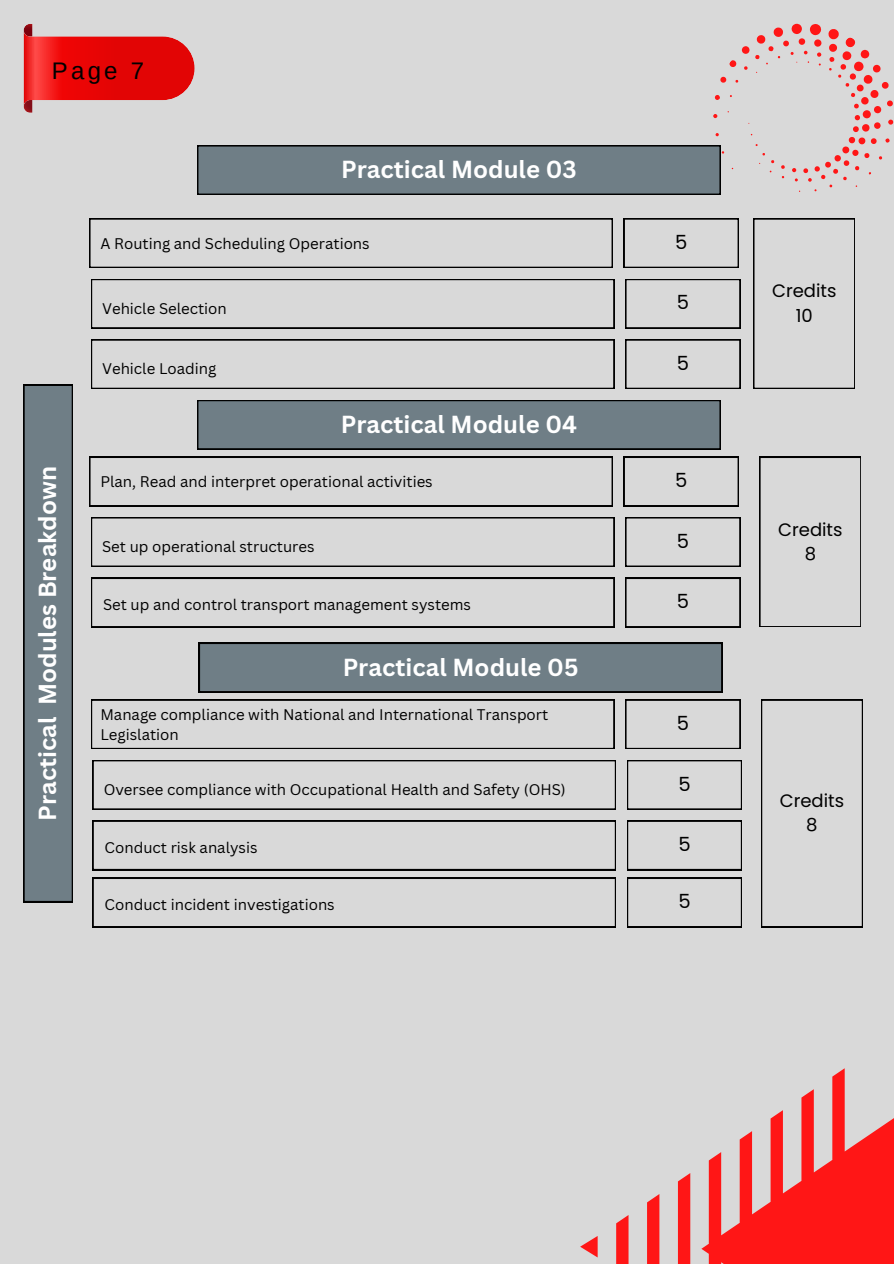
<style>
.page{position:relative;width:894px;height:1264px;background:#fff}
.page>*{position:absolute;margin:0;border:0;box-sizing:border-box;transform-origin:0 0}
.t1{font:700 24px "Canva Sans";color:#fff}
.t2{font:24px "Arimo";color:#000}
.t3{font:19.5px "Poppins";color:#000}
.t4{font:18px/24.8px "Poppins";color:#000;text-align:center}
.t5{font:15px/20.2px "Canva Sans";color:#000}
</style>
<div class="page">
<div style="left:0;top:0;width:893px;height:1263px;background:#d9d9d9"></div>
<svg style="left:24px;top:23px;width:869px;height:172px"></svg>
<svg style="left:89px;top:218px;width:523px;height:50px"></svg>
<svg style="left:623px;top:218px;width:115px;height:50px"></svg>
<svg style="left:91px;top:279px;width:523px;height:49px"></svg>
<svg style="left:625px;top:279px;width:115px;height:49px"></svg>
<svg style="left:753px;top:218px;width:101px;height:170px"></svg>
<div style="left:24px;top:385px;width:49px;height:517px;background:#6f7e86"></div>
<svg style="left:91px;top:339px;width:523px;height:50px"></svg>
<svg style="left:625px;top:339px;width:115px;height:50px"></svg>
<div style="left:197px;top:400px;width:523px;height:49px;background:#6f7e86"></div>
<svg style="left:89px;top:457px;width:523px;height:49px"></svg>
<svg style="left:623px;top:457px;width:115px;height:49px"></svg>
<svg style="left:91px;top:517px;width:523px;height:49px"></svg>
<svg style="left:625px;top:517px;width:115px;height:49px"></svg>
<svg style="left:91px;top:578px;width:523px;height:49px"></svg>
<svg style="left:625px;top:578px;width:115px;height:49px"></svg>
<svg style="left:759px;top:457px;width:101px;height:170px"></svg>
<svg style="left:701px;top:1068px;width:192px;height:195px"></svg>
<svg style="left:647px;top:1194px;width:12px;height:69px"></svg>
<svg style="left:616px;top:1215px;width:12px;height:48px"></svg>
<svg style="left:677px;top:1173px;width:13px;height:90px"></svg>
<svg style="left:580px;top:1236px;width:17px;height:21px"></svg>
<div style="left:199px;top:643px;width:523px;height:49px;background:#6f7e86"></div>
<svg style="left:91px;top:699px;width:523px;height:50px"></svg>
<svg style="left:625px;top:699px;width:115px;height:50px"></svg>
<svg style="left:93px;top:760px;width:522px;height:49px"></svg>
<svg style="left:627px;top:760px;width:114px;height:49px"></svg>
<svg style="left:93px;top:820px;width:522px;height:50px"></svg>
<svg style="left:627px;top:820px;width:114px;height:50px"></svg>
<svg style="left:761px;top:699px;width:101px;height:228px"></svg>
<svg style="left:93px;top:877px;width:522px;height:50px"></svg>
<svg style="left:627px;top:877px;width:114px;height:50px"></svg>
<p class="t2" style="left:52px;top:57px;width:94px">Page 7</p>
<p class="t1" style="left:341px;top:152px;width:237px">Practical Module 03</p>
<h1 class="t5" style="left:100px;top:233px;width:271px">A Routing and Scheduling Operations</h1>
<h2 class="t3" style="left:675px;top:228px;width:14px">5</h2>
<p class="t5" style="left:102px;top:298px;width:126px">Vehicle Selection</p>
<p class="t3" style="left:676px;top:289px;width:14px">5</p>
<h3 class="t4" style="left:771px;top:279px;width:66px">Credits<br>10</h3>
<p class="t1" style="left:31px;top:820px;width:356px;rotate:-90deg">Practical Modules Breakdown</p>
<p class="t5" style="left:102px;top:358px;width:116px">Vehicle Loading</p>
<p class="t3" style="left:676px;top:349px;width:14px">5</p>
<p class="t1" style="left:341px;top:407px;width:238px">Practical Module 04</p>
<h1 class="t5" style="left:100px;top:471px;width:334px">Plan, Read and interpret operational activities</h1>
<h1 class="t3" style="left:675px;top:467px;width:14px">5</h1>
<h3 class="t5" style="left:102px;top:536px;width:214px">Set up operational structures</h3>
<p class="t3" style="left:676px;top:527px;width:14px">5</p>
<p class="t3" style="left:676px;top:588px;width:14px">5</p>
<p class="t5" style="left:103px;top:594px;width:369px">Set up and control transport management systems</p>
<p class="t1" style="left:342px;top:650px;width:237px">Practical Module 05</p>
<h1 class="t5" style="left:100px;top:704px;width:449px">Manage compliance with National and International Transport<br>Legislation</h1>
<h3 class="t5" style="left:104px;top:779px;width:463px">Oversee compliance with Occupational Health and Safety (OHS)</h3>
<p class="t3" style="left:678px;top:770px;width:14px">5</p>
<p class="t3" style="left:678px;top:830px;width:14px">5</p>
<p class="t3" style="left:676px;top:709px;width:14px">5</p>
<p class="t5" style="left:105px;top:836px;width:154px">Conduct risk analysis</p>
<p class="t5" style="left:105px;top:893px;width:231px">Conduct incident investigations</p>
<p class="t3" style="left:678px;top:887px;width:14px">5</p>
<p class="t4" style="left:778px;top:517px;width:66px">Credits<br>8</p>
<p class="t4" style="left:779px;top:788px;width:66px">Credits<br>8</p>
</div>
